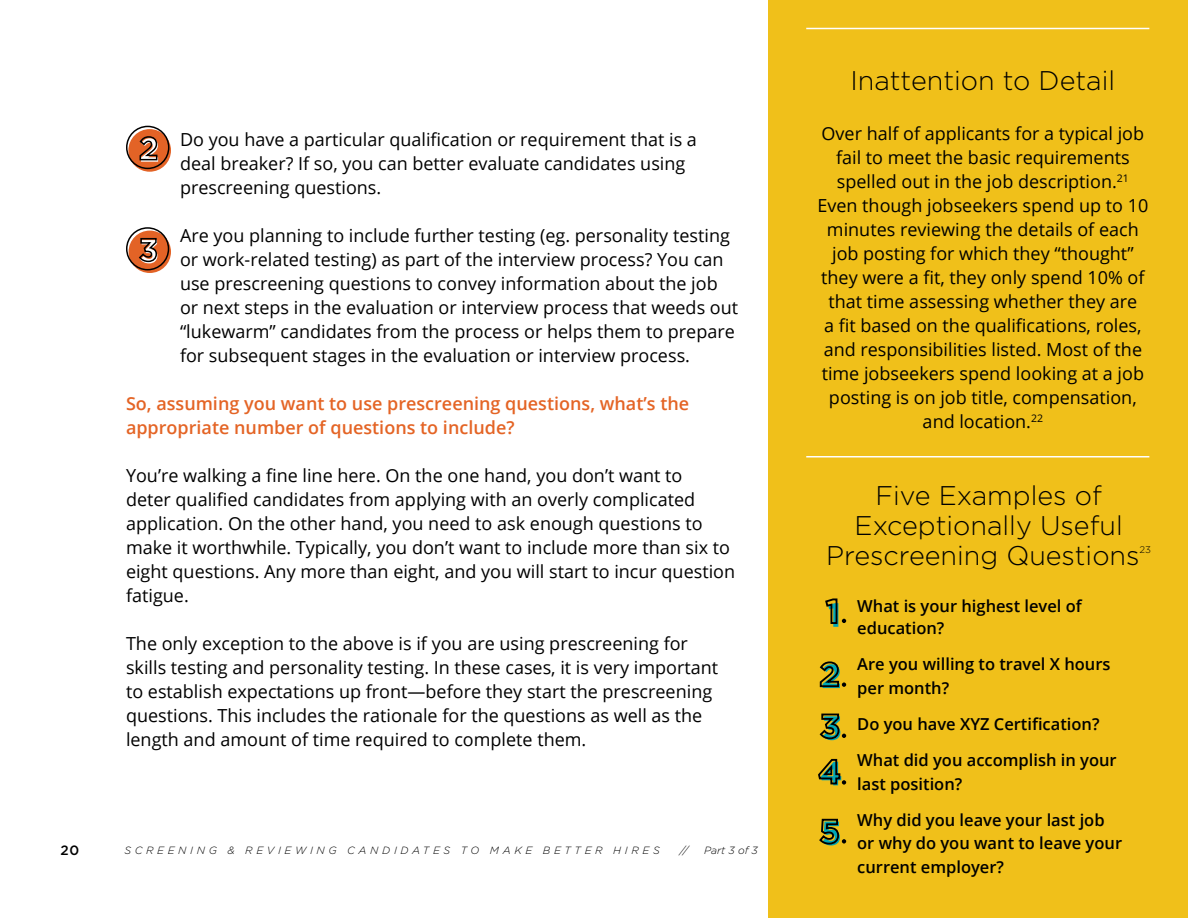
<style>
.page{position:relative;width:1188px;height:918px;background:#fff}
.page>*{position:absolute;margin:0;border:0;box-sizing:border-box;transform-origin:0 0}
.t1{font:300 27px/30px "Gotham";color:#000;text-align:center}
.t2{font:18px/24px "Open Sans";color:#000}
.t3{font:600 18px/24px "Open Sans";color:#e46425}
.t4{font:600 16.5px/24px "Open Sans";color:#000}
.t5{font:500 13.5px "Gotham";color:#000}
.t6{font:italic 300 10.5px "Gotham";letter-spacing:.35em;color:#000}
.t7{font:300 9.6px "Gotham";color:#000}
</style>
<div class="page">
<div style="left:768px;top:0;width:420px;height:918px;background:#f0c01a"></div>
<svg style="left:819px;top:661px;width:27px;height:27px"></svg>
<svg style="left:819px;top:713px;width:27px;height:27px"></svg>
<svg style="left:825px;top:598px;width:21px;height:29px"></svg>
<svg style="left:818px;top:758px;width:28px;height:27px"></svg>
<svg style="left:819px;top:818px;width:27px;height:27px"></svg>
<hr style="left:806px;top:456px;width:343px;height:2px;background:#fff">
<hr style="left:806px;top:28px;width:343px;height:1px;background:#fff">
<svg style="left:129px;top:231px;width:42px;height:42px"></svg>
<div style="left:126px;top:227px;width:43px;height:43px;border:2px solid #000;border-radius:50%"></div>
<svg style="left:138px;top:237px;width:20px;height:26px"></svg>
<svg style="left:128px;top:129px;width:43px;height:43px"></svg>
<div style="left:126px;top:126px;width:43px;height:43px;border:2px solid #000;border-radius:50%"></div>
<svg style="left:138px;top:135px;width:20px;height:27px"></svg>
<p class="t2" style="left:180px;top:127px;width:518px">Do you have a particular qualification or requirement that is a deal breaker? If so, you can better evaluate candidates using prescreening questions.</p>
<p class="t2" style="left:180px;top:223px;width:560px">Are you planning to include further testing (eg. personality testing or work-related testing) as part of the interview process? You can use prescreening questions to convey information about the job or next steps in the evaluation or interview process that weeds out “lukewarm” candidates from the process or helps them to prepare for subsequent stages in the evaluation or interview process.</p>
<p class="t3" style="left:126px;top:391px;width:565px">So, assuming you want to use prescreening questions, what’s the appropriate number of questions to include?</p>
<p class="t2" style="left:126px;top:463px;width:611px">You’re walking a fine line here. On the one hand, you don’t want to<br>deter qualified candidates from applying with an overly complicated application. On the other hand, you need to ask enough questions to make it worthwhile. Typically, you don’t want to include more than six to eight questions. Any more than eight, and you will start to incur question fatigue.</p>
<p class="t2" style="left:126px;top:631px;width:594px">The only exception to the above is if you are using prescreening for skills testing and personality testing. In these cases, it is very important to establish expectations up front—before they start the prescreening questions. This includes the rationale for the questions as well as the length and amount of time required to complete them.</p>
<p class="t5" style="left:60px;top:842px;width:20px">20</p>
<p class="t6" style="left:124px;top:844px;width:537px">SCREENING &amp; REVIEWING CANDIDATES TO MAKE BETTER HIRES</p>
<p class="t6" style="left:680px;top:844px;width:10px">//</p>
<p class="t6" style="left:704px;top:844px;width:55px">Part 3 of 3</p>
<h1 class="t1" style="left:851px;top:65px;width:266px">Inattention to Detail</h1>
<p class="t2" style="left:817px;top:121px;width:332px;text-align:center">Over half of applicants for a typical job fail to meet the basic requirements spelled out in the job description.<sup>21<br></sup>Even though jobseekers spend up to 10 minutes reviewing the details of each job posting for which they “thought” they were a fit, they only spend 10% of that time assessing whether they are<br>a fit based on the qualifications, roles, and responsibilities listed. Most of the time jobseekers spend looking at a job posting is on job title, compensation, and location.<sup>22</sup></p>
<h1 class="t1" style="left:826px;top:479px;width:315px">Five Examples of<br>Exceptionally Useful<br>Prescreening Questions</h1>
<p class="t7" style="left:1140px;top:544px;width:13px">23</p>
<p class="t4" style="left:857px;top:594px;width:226px;line-height:22.5px">What is your highest level of education?</p>
<p class="t4" style="left:857px;top:652px;width:255px">Are you willing to travel X hours per month?</p>
<p class="t4" style="left:857px;top:706px;width:261px;line-height:36px">Do you have XYZ Certification?<br>What did you accomplish in your</p>
<p class="t4" style="left:857px;top:766px;width:249px;line-height:36px">last position?<br>Why did you leave your last job</p>
<p class="t4" style="left:857px;top:831px;width:266px">or why do you want to leave your current employer?</p>
</div>
